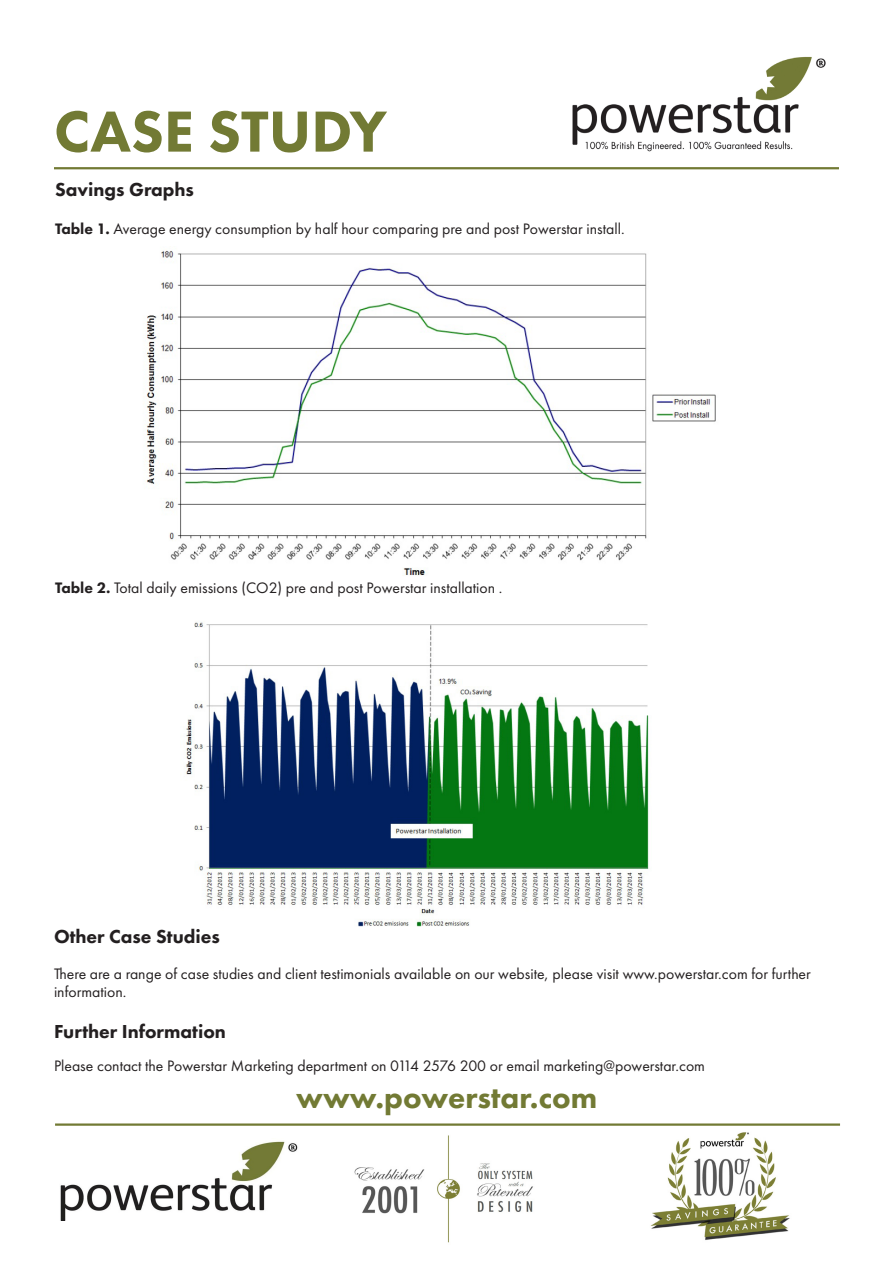
<style>
.page{position:relative;width:893px;height:1263px;background:#fff}
.page>*{position:absolute;margin:0;border:0;box-sizing:border-box;transform-origin:0 0}
.t1{font:800 60px "Futura PT";color:#727a34}
.t2{font:800 31.5px "Futura PT";color:#727a34}
.t3{font:800 19.5px "Futura PT";color:#231f20}
.t4{font:15.75px/18px "Futura PT";color:#231f20}
.s1{font-weight:800}
</style>
<div class="page">
<img style="left:572px;top:56px;width:254px;height:96px">
<hr style="left:54px;top:167px;width:785px;height:2px;background:#727a34">
<img style="left:145px;top:250px;width:571px;height:326px">
<img style="left:185px;top:622px;width:464px;height:305px">
<hr style="left:55px;top:1123px;width:785px;height:3px;background:#727a34">
<img style="left:60px;top:1141px;width:238px;height:79px">
<img style="left:354px;top:1135px;width:179px;height:108px">
<img style="left:650px;top:1132px;width:140px;height:108px">
<p class="t1" style="left:54px;top:94px;width:335px">CASE STUDY</p>
<p class="t3" style="left:55px;top:177px;width:140px">Savings Graphs</p>
<p class="t4" style="left:55px;top:219px;width:571px"><span class="s1">Table 1.</span> Average energy consumption by half hour comparing pre and post Powerstar install.</p>
<p class="t4" style="left:55px;top:579px;width:449px"><span class="s1">Table 2.</span> Total daily emissions (CO2) pre and post Powerstar installation .</p>
<p class="t3" style="left:54px;top:925px;width:168px">Other Case Studies</p>
<p class="t4" style="left:54px;top:964px;width:758px">There are a range of case studies and client testimonials available on our website, please visit www.powerstar.com for further information.</p>
<p class="t3" style="left:54px;top:1019px;width:174px">Further Information</p>
<p class="t4" style="left:54px;top:1056px;width:652px">Please contact the Powerstar Marketing department on 0114 2576 200 or email marketing@powerstar.com</p>
<p class="t2" style="left:296px;top:1078px;width:303px">www.powerstar.com</p>
</div>
